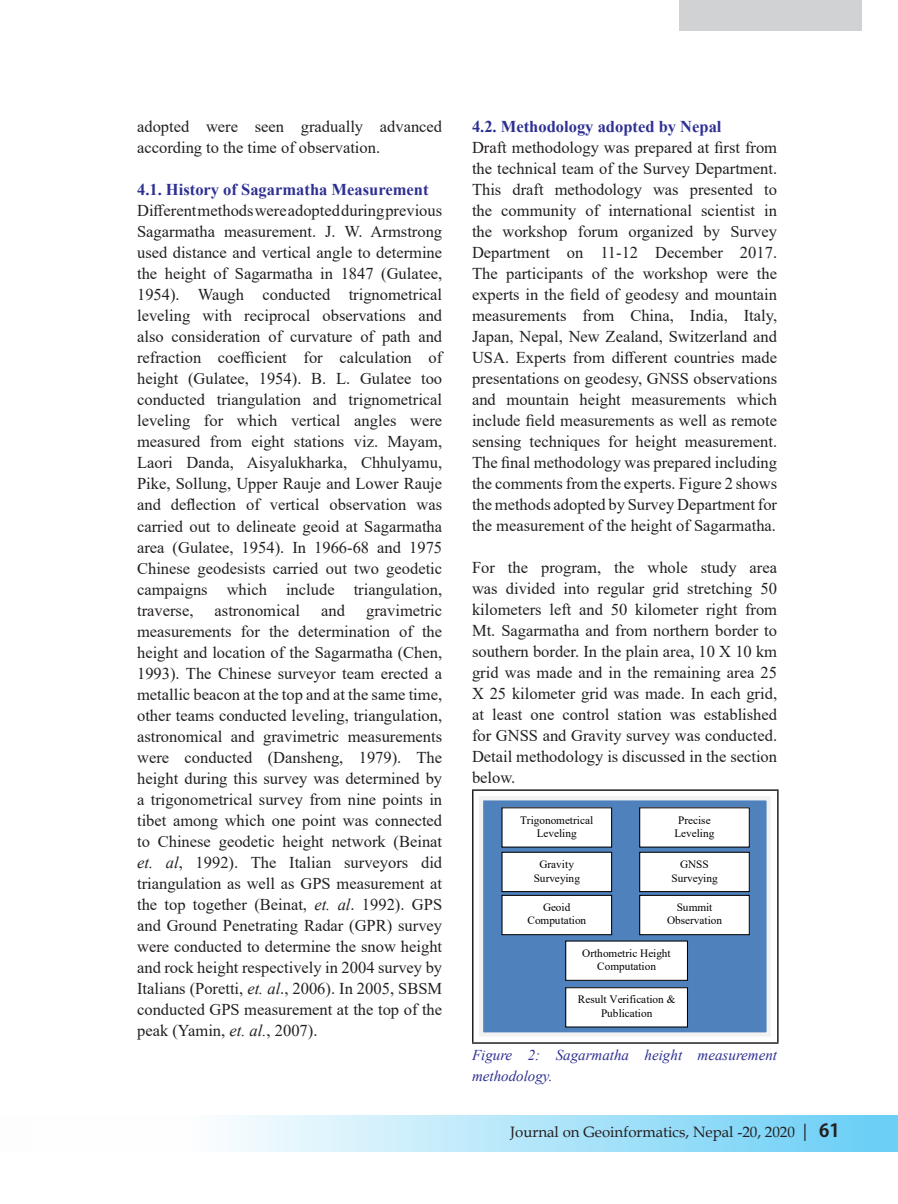
<style>
.page{position:relative;width:898px;height:1204px;background:#fff}
.page>*{position:absolute;margin:0;border:0;box-sizing:border-box;transform-origin:0 0}
.t1{font:16.5px/21px "Times New Roman";color:#231f20;text-align:justify}
.t2{font:700 16.5px "Times New Roman";color:#2e3092}
.t3{font:italic 15px/21px "Times New Roman";color:#2e3092}
.t4{font:15px "Book Antiqua";color:#231f20}
.t5{font:11.25px/13.2px "Times New Roman";letter-spacing:-.005em;color:#000;text-align:center}
.s1{font-style:italic}
.s2{font-size:18px}
.s3{font-family:"Koz Go Pr 6 N";font-weight:700;font-size:18px}
</style>
<div class="page">
<div style="left:0;top:1114px;width:897px;height:37px;background:linear-gradient(to right,#fff,#6dcff6)"></div>
<div style="left:679px;top:0;width:182px;height:31px;background:#d1d2d4"></div>
<hr style="left:472px;top:789px;width:306px;height:1px;background:#231f20">
<hr style="left:472px;top:790px;width:1px;height:252px;background:#231f20">
<hr style="left:776px;top:790px;width:2px;height:252px;background:#231f20">
<hr style="left:472px;top:1042px;width:306px;height:1px;background:#231f20">
<div style="left:481px;top:798px;width:287px;height:236px;background:#4f81bd"></div>
<div style="left:479px;top:796px;width:291px;height:240px;border:4px solid #f2f2f2"></div>
<div style="left:502px;top:807px;width:109px;height:40px;background:#fff"></div>
<div style="left:639px;top:807px;width:110px;height:40px;background:#fff"></div>
<div style="left:502px;top:852px;width:109px;height:39px;background:#fff"></div>
<div style="left:501px;top:851px;width:111px;height:41px;border:1px solid #000"></div>
<div style="left:639px;top:852px;width:110px;height:39px;background:#fff"></div>
<div style="left:639px;top:851px;width:110px;height:41px;border:1px solid #000"></div>
<div style="left:502px;top:895px;width:109px;height:39px;background:#fff"></div>
<div style="left:501px;top:894px;width:111px;height:41px;border:1px solid #000"></div>
<div style="left:639px;top:895px;width:110px;height:39px;background:#fff"></div>
<div style="left:639px;top:894px;width:110px;height:41px;border:1px solid #000"></div>
<div style="left:565px;top:941px;width:122px;height:39px;background:#fff"></div>
<div style="left:565px;top:987px;width:122px;height:39px;background:#fff"></div>
<div style="left:565px;top:987px;width:122px;height:40px;border:1px solid #000"></div>
<p class="t1" style="left:137px;top:116px;width:306px">adopted were seen gradually advanced according to the time of observation.</p>
<p class="t2" style="left:137px;top:178px;width:293px">4.1. History of Sagarmatha Measurement</p>
<p class="t1" style="left:137px;top:200px;width:306px">Different methods were adopted during previous Sagarmatha measurement. J. W. Armstrong used distance and vertical angle to determine the height of Sagarmatha in 1847 (Gulatee, 1954). Waugh conducted trignometrical leveling with reciprocal observations and also consideration of curvature of path and refraction coefficient for calculation of height (Gulatee, 1954). B. L. Gulatee too conducted triangulation and trignometrical leveling for which vertical angles were measured from eight stations viz. Mayam, Laori Danda, Aisyalukharka, Chhulyamu, Pike, Sollung, Upper Rauje and Lower Rauje and deflection of vertical observation was carried out to delineate geoid at Sagarmatha area (Gulatee, 1954). In 1966-68 and 1975<br>Chinese geodesists carried out two geodetic campaigns which include triangulation, traverse,</p>
<p class="t1" style="left:137px;top:599px;width:306px;text-indent:229px">gravimetric measurements for the determination of the height and location of the Sagarmatha (Chen, 1993). The Chinese surveyor team erected a metallic beacon at the top and at the same time, other teams conducted leveling, triangulation, astronomical and gravimetric measurements were conducted (Dansheng, 1979). The height during this survey was determined by a trigonometrical survey from nine points in tibet among which one point was connected to Chinese geodetic height network (Beinat <span class="s1">et. al</span>, 1992). The Italian surveyors did triangulation as well as GPS measurement at the top together (Beinat, <span class="s1">et. al</span>. 1992). GPS and Ground Penetrating Radar (GPR) survey were conducted to determine the snow height and rock height respectively in 2004 survey by Italians (Poretti, <span class="s1">et. al</span>., 2006). In 2005, SBSM conducted GPS measurement at the top of the peak (Yamin, <span class="s1">et. al.</span>, 2007).</p>
<p class="t1" style="left:214px;top:599px;width:87px">astronomical</p>
<p class="t1" style="left:321px;top:599px;width:25px">and</p>
<p class="t2" style="left:472px;top:115px;width:251px">4.2. Methodology adopted by Nepal</p>
<p class="t1" style="left:472px;top:136px;width:306px">Draft methodology was prepared at first from the technical team of the Survey Department.<br>This draft methodology was presented to the community of international scientist in the workshop forum organized by Survey Department on 11-12 December 2017.<br>The participants of the workshop were the experts in the field of geodesy and mountain measurements from China, India, Italy, Japan, Nepal, New Zealand, Switzerland and USA. Experts from different countries made presentations on geodesy, GNSS observations and mountain height measurements which include field measurements as well as remote sensing techniques for height measurement.<br>The final methodology was prepared including the comments from the experts. Figure 2 shows the methods adopted by Survey Department for the measurement of the height of Sagarmatha.</p>
<p class="t1" style="left:472px;top:556px;width:306px">For the program, the whole study area was divided into regular grid stretching 50 kilometers left and 50 kilometer right from Mt. Sagarmatha and from northern border to southern border. In the plain area, 10 X 10 km grid was made and in the remaining area 25<br>X 25 kilometer grid was made. In each grid, at least one control station was established for GNSS and Gravity survey was conducted.<br>Detail methodology is discussed in the section below.</p>
<p class="t5" style="left:520px;top:812px;width:75px">Trigonometrical<br>Leveling</p>
<p class="t5" style="left:674px;top:812px;width:42px">Precise<br>Leveling</p>
<p class="t5" style="left:533px;top:857px;width:48px">Gravity<br>Surveying</p>
<p class="t5" style="left:671px;top:857px;width:48px">GNSS<br>Surveying</p>
<p class="t5" style="left:527px;top:900px;width:60px">Geoid<br>Computation</p>
<p class="t5" style="left:666px;top:900px;width:57px">Summit<br>Observation</p>
<p class="t5" style="left:582px;top:945px;width:90px">Orthometric Height<br>Computation</p>
<p class="t5" style="left:577px;top:992px;width:99px">Result Verification &amp;<br>Publication</p>
<p class="t3" style="left:472px;top:1044px;width:306px">Figure 2: Sagarmatha height measurement methodology.</p>
<p class="t4" style="left:510px;top:1121px;width:331px">Journal on Geoinformatics, Nepal -20, 2020 <span class="s2">|</span> <span class="s3">61</span></p>
</div>
